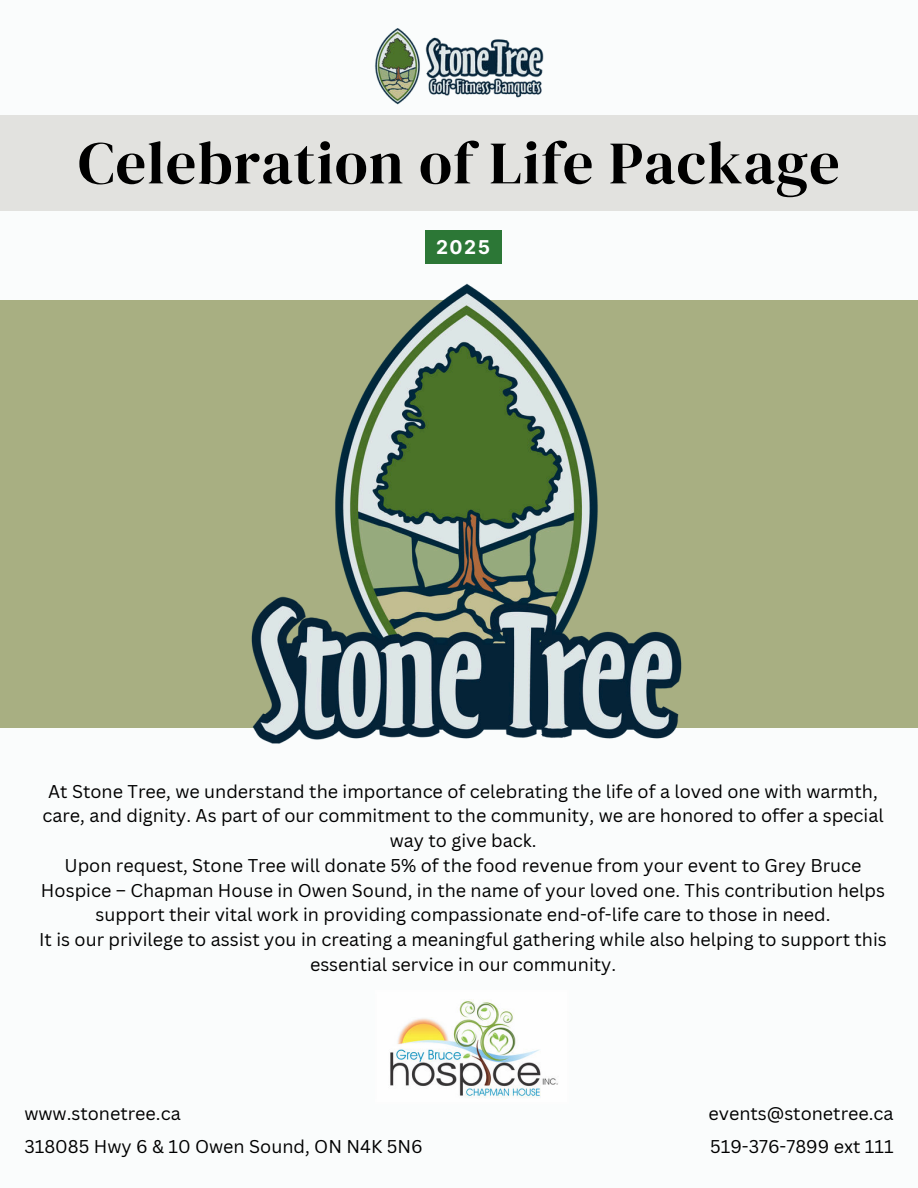
<style>
.page{position:relative;width:918px;height:1188px;background:#fafcfc}
.page>*{position:absolute;margin:0;border:0;box-sizing:border-box;transform-origin:0 0}
.t1{font:60.15px "DM Serif Display";letter-spacing:.02em;color:#000}
.t2{font:700 19.05px "Inter";color:#fff}
.t3{font:18px/24.8px "Canva Sans";color:#000}
</style>
<div class="page">
<div style="left:0;top:300px;width:918px;height:427px;background:#a8af82"></div>
<img style="left:233px;top:283px;width:468px;height:461px">
<img style="left:375px;top:28px;width:169px;height:77px">
<div style="left:0;top:115px;width:918px;height:96px;background:#e0e0dc"></div>
<img style="left:390px;top:1001px;width:168px;height:97px">
<div style="left:425px;top:231px;width:76px;height:33px;background:#2c7736"></div>
<h1 class="t1" style="left:78px;top:128px;width:763px">Celebration of Life Package</h1>
<p class="t2" style="left:436px;top:233px;width:56px">2025</p>
<p class="t3" style="left:39px;top:779px;width:849px;text-align:center">At Stone Tree, we understand the importance of celebrating the life of a loved one with warmth, care, and dignity. As part of our commitment to the community, we are honored to offer a special way to give back.<br>Upon request, Stone Tree will donate 5% of the food revenue from your event to Grey Bruce Hospice – Chapman House in Owen Sound, in the name of your loved one. This contribution helps support their vital work in providing compassionate end-of-life care to those in need.<br>It is our privilege to assist you in creating a meaningful gathering while also helping to support this essential service in our community.</p>
<p class="t3" style="left:24px;top:1097px;width:400px;line-height:33.2px">www.stonetree.ca<br>318085 Hwy 6 &amp; 10 Owen Sound, ON N4K 5N6</p>
<p class="t3" style="left:708px;top:1097px;width:187px;line-height:33.2px">events@stonetree.ca<br>519-376-7899 ext 111</p>
</div>
